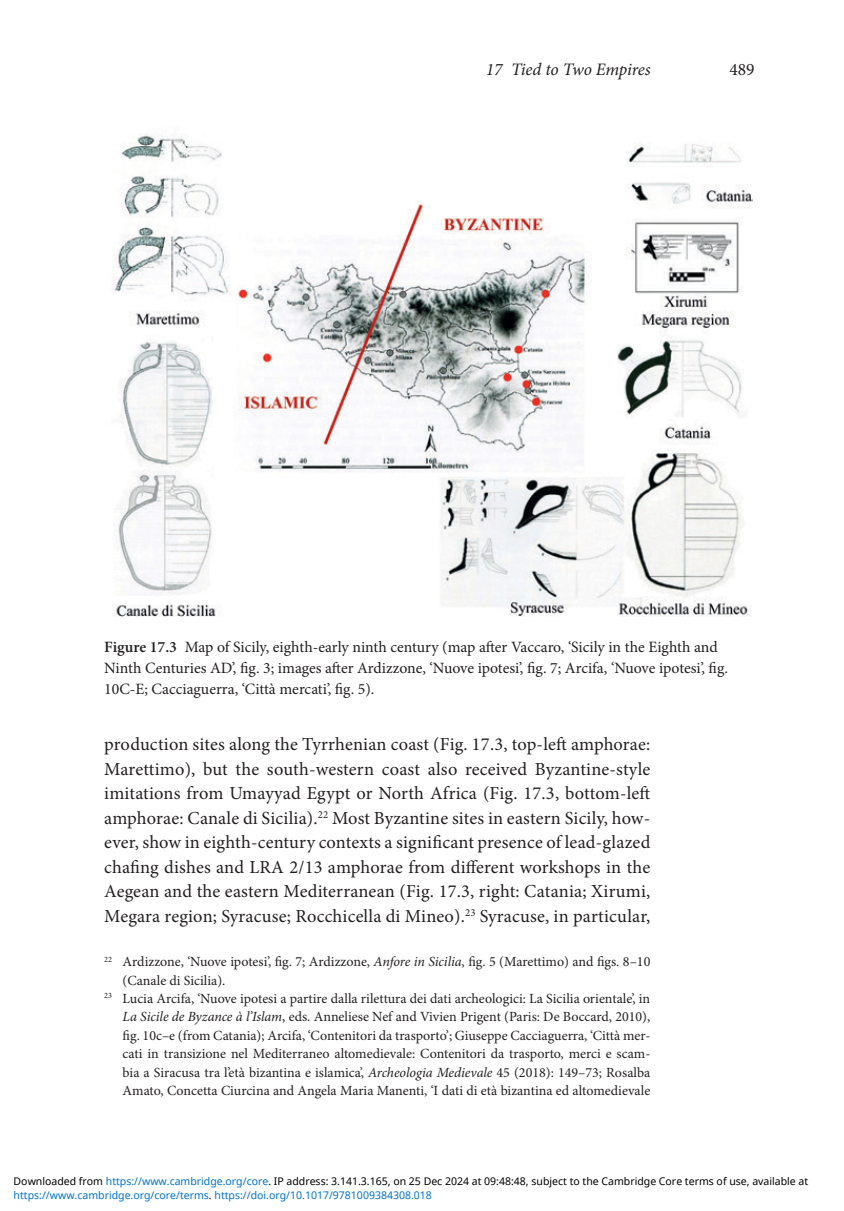
<style>
.page{position:relative;width:844px;height:1211px;background:#fff}
.page>*{position:absolute;margin:0;border:0;box-sizing:border-box;transform-origin:0 0}
.t1{font:18.38px/24.5px "Minion Pro";letter-spacing:.01em;color:#231f20;text-align:justify}
.t2{font:italic 17.5px "Minion Pro";letter-spacing:-.01em;color:#231f20}
.t3{font:17.5px "Minion Pro";color:#231f20}
.t4{font:15.75px/21px "Minion Pro";color:#231f20}
.t5{font:14px "Minion Pro";color:#231f20}
.t6{font:10.5px "Noto Sans";color:#000}
.t7{font:10.5px "Noto Sans";color:#0172cf}
.s1{font-weight:600}
.s2{font-style:italic}
.s3{color:#0172cf}
.s4{color:#000}
</style>
<div class="page">
<img style="left:112px;top:133px;width:640px;height:483px">
<p class="t2" style="left:485px;top:58px;width:166px">17 Tied to Two Empires</p>
<p class="t3" style="left:729px;top:58px;width:27px">489</p>
<p class="t4" style="left:104px;top:636px;width:625px"><span class="s1">Figure 17.3</span> Map of Sicily, eighth-early ninth century (map after Vaccaro, ‘Sicily in the Eighth and<br>Ninth Centuries AD’, fig. 3; images after Ardizzone, ‘Nuove ipotesi’, fig. 7; Arcifa, ‘Nuove ipotesi’, fig.<br>10C-E; Cacciaguerra, ‘Città mercati’, fig. 5).</p>
<p class="t1" style="left:104px;top:732px;width:547px">production sites along the Tyrrhenian coast (Fig. 17.3, top-left amphorae:<br>Marettimo), but the south-western coast also received Byzantine-style imitations from Umayyad Egypt or North Africa (Fig. 17.3, bottom-left amphorae: Canale di Sicilia).<sup>22</sup> Most Byzantine sites in eastern Sicily, how&shy;ever, show in eighth-century contexts a significant presence of lead-glazed chafing dishes and LRA 2/13 amphorae from different workshops in the Aegean and the eastern Mediterranean (Fig. 17.3, right: Catania; Xirumi, Megara region; Syracuse; Rocchicella di Mineo).<sup>23</sup> Syracuse, in particular,</p>
<p class="t5" style="left:104px;top:952px;width:547px"><sup>22</sup> Ardizzone, ‘Nuove ipotesi’, fig. 7; Ardizzone, <span class="s2">Anfore in Sicilia</span>, fig. 5 (Marettimo) and figs. 8–10</p>
<p class="t5" style="left:123px;top:970px;width:104px">(Canale di Sicilia).</p>
<p class="t5" style="left:104px;top:989px;width:547px"><sup>23</sup> Lucia Arcifa, ‘Nuove ipotesi a partire dalla rilettura dei dati archeologici: La Sicilia orientale’, in</p>
<p class="t5" style="left:123px;top:1007px;width:529px"><span class="s2">La Sicile de Byzance à l’Islam</span>, eds. Anneliese Nef and Vivien Prigent (Paris: De Boccard, 2010),</p>
<p class="t5" style="left:123px;top:1025px;width:529px">fig. 10c–e (from Catania); Arcifa, ‘Contenitori da trasporto’; Giuseppe Cacciaguerra, ‘Città mer-</p>
<p class="t5" style="left:123px;top:1044px;width:529px">cati in transizione nel Mediterraneo altomedievale: Contenitori da trasporto, merci e scam-</p>
<p class="t5" style="left:123px;top:1062px;width:529px">bia a Siracusa tra l’età bizantina e islamica’, <span class="s2">Archeologia Medievale</span> 45 (2018): 149–73; Rosalba</p>
<p class="t5" style="left:123px;top:1081px;width:529px">Amato, Concetta Ciurcina and Angela Maria Manenti, ‘I dati di età bizantina ed altomedievale</p>
<p class="t6" style="left:14px;top:1173px;width:796px">Downloaded from <span class="s3">https://www.cambridge.org/core</span>. IP address: 3.141.3.165, on 25 Dec 2024 at 09:48:48, subject to the Cambridge Core terms of use, available at</p>
<p class="t7" style="left:14px;top:1187px;width:419px">https://www.cambridge.org/core/terms<span class="s4">.</span> https://doi.org/10.1017/9781009384308.018</p>
</div>
